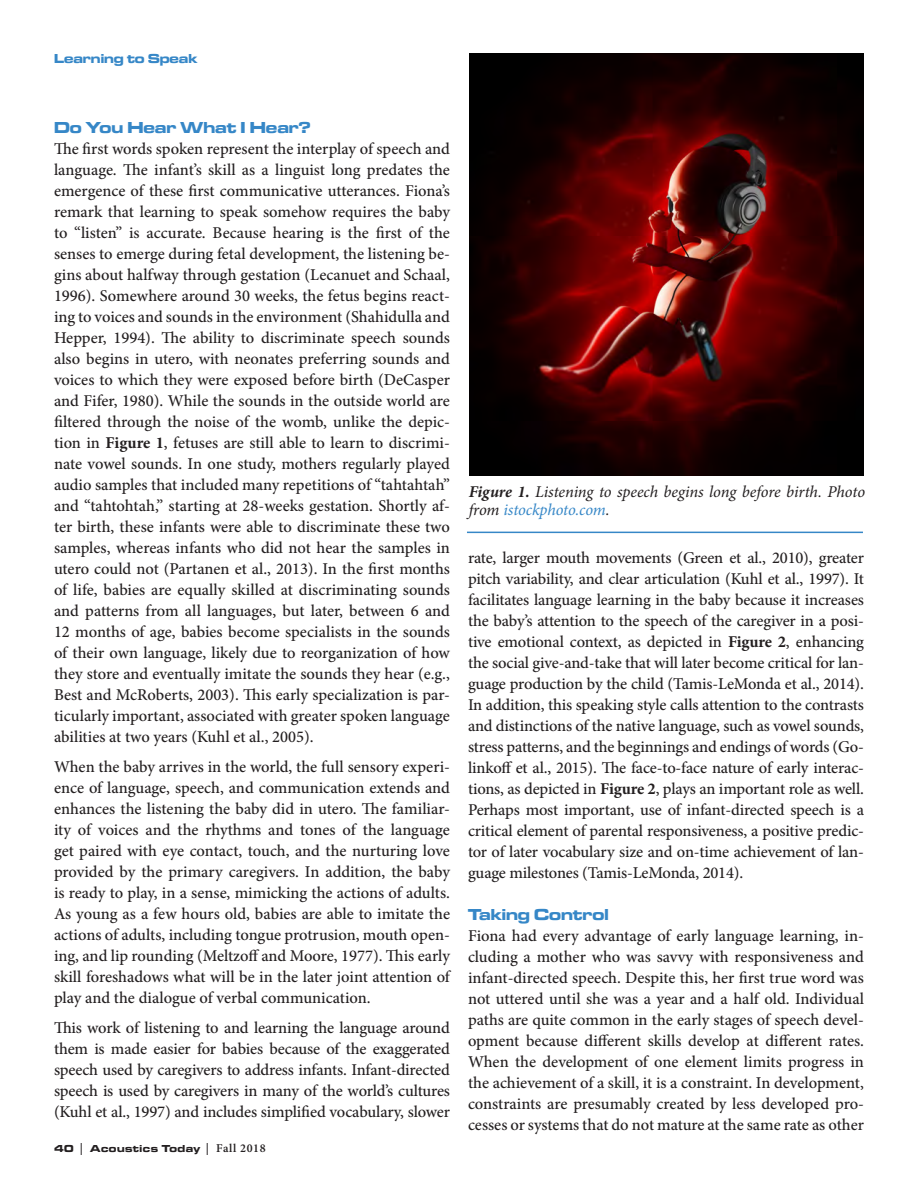
<style>
.page{position:relative;width:918px;height:1188px;background:#fff}
.page>*{position:absolute;margin:0;border:0;box-sizing:border-box;transform-origin:0 0}
.t1{font:500 16.5px/21px "Minion Pro";letter-spacing:-.005em;color:#231f20;text-align:justify}
.figure_captions{font:italic 16.5px/18px "Minion Pro";letter-spacing:-.01em;color:#231f20}
.subhead2{font:700 16.5px "Microgramma Ext D";color:#3687c7}
.page_headers{font:700 13.5px "Microgramma Ext D";color:#3687c7}
.t2{font:700 10.5px "Microgramma Ext D";letter-spacing:.05em;color:#231f20}
.s1{font-weight:700}
.s2{font-family:"Minion Pro";font-weight:600;font-size:12px}
.s3{color:#3687c7}
</style>
<div class="page">
<img style="left:470px;top:53px;width:394px;height:422px">
<hr style="left:467px;top:532px;width:396px;height:1px;background:#3687c7">
<p class="page_headers" style="left:54px;top:49px;width:145px">Learning to Speak</p>
<p class="subhead2" style="left:54px;top:116px;width:258px">Do You Hear What I Hear?</p>
<p class="t1" style="left:54px;top:138px;width:398px">The first words spoken represent the interplay of speech and language. The infant’s skill as a linguist long predates the emergence of these first communicative utterances. Fiona’s remark that learning to speak somehow requires the baby to “listen” is accurate. Because hearing is the first of the senses to emerge during fetal development, the listening be&shy;gins about halfway through gestation (Lecanuet and Schaal, 1996). Somewhere around 30 weeks, the fetus begins react&shy;ing to voices and sounds in the environment (Shahidulla and Hepper, 1994). The ability to discriminate speech sounds also begins in utero, with neonates preferring sounds and voices to which they were exposed before birth (DeCasper and Fifer, 1980). While the sounds in the outside world are filtered through the noise of the womb, unlike the depic&shy;tion in <span class="s1">Figure 1</span>, fetuses are still able to learn to discrimi&shy;nate vowel sounds. In one study, mothers regularly played audio samples that included many repetitions of “tahtahtah” and “tahtohtah,” starting at 28-weeks gestation. Shortly af&shy;ter birth, these infants were able to discriminate these two samples, whereas infants who did not hear the samples in utero could not (Partanen et al., 2013). In the first months of life, babies are equally skilled at discriminating sounds and patterns from all languages, but later, between 6 and 12 months of age, babies become specialists in the sounds of their own language, likely due to reorganization of how they store and eventually imitate the sounds they hear (e.g., Best and McRoberts, 2003). This early specialization is par&shy;ticularly important, associated with greater spoken language abilities at two years (Kuhl et al., 2005).</p>
<p class="t1" style="left:54px;top:757px;width:398px">When the baby arrives in the world, the full sensory experi&shy;ence of language, speech, and communication extends and enhances the listening the baby did in utero. The familiar&shy;ity of voices and the rhythms and tones of the language get paired with eye contact, touch, and the nurturing love provided by the primary caregivers. In addition, the baby is ready to play, in a sense, mimicking the actions of adults.<br>As young as a few hours old, babies are able to imitate the actions of adults, including tongue protrusion, mouth open&shy;ing, and lip rounding (Meltzoff and Moore, 1977). This early skill foreshadows what will be in the later joint attention of play and the dialogue of verbal communication.</p>
<p class="t1" style="left:54px;top:1018px;width:398px">This work of listening to and learning the language around them is made easier for babies because of the exaggerated speech used by caregivers to address infants. Infant-directed speech is used by caregivers in many of the world’s cultures (Kuhl et al., 1997) and includes simplified vocabulary, slower</p>
<p class="t2" style="left:54px;top:1141px;width:213px">40 <span class="s2">|</span> Acoustics Today <span class="s2">| Fall 2018</span></p>
<p class="figure_captions" style="left:469px;top:483px;width:398px"><span class="s1">Figure 1.</span> Listening to speech begins long before birth. Photo from <span class="s3">istockphoto.com</span>.</p>
<p class="t1" style="left:468px;top:548px;width:398px">rate, larger mouth movements (Green et al., 2010), greater pitch variability, and clear articulation (Kuhl et al., 1997). It facilitates language learning in the baby because it increases the baby’s attention to the speech of the caregiver in a posi&shy;tive emotional context, as depicted in <span class="s1">Figure 2</span>, enhancing the social give-and-take that will later become critical for lan&shy;guage production by the child (Tamis-LeMonda et al., 2014).<br>In addition, this speaking style calls attention to the contrasts and distinctions of the native language, such as vowel sounds, stress patterns, and the beginnings and endings of words (Go&shy;linkoff et al., 2015). The face-to-face nature of early interac&shy;tions, as depicted in <span class="s1">Figure 2</span>, plays an important role as well.<br>Perhaps most important, use of infant-directed speech is a critical element of parental responsiveness, a positive predic&shy;tor of later vocabulary size and on-time achievement of lan&shy;guage milestones (Tamis-LeMonda, 2014).</p>
<p class="subhead2" style="left:468px;top:904px;width:142px">Taking Control</p>
<p class="t1" style="left:468px;top:926px;width:398px">Fiona had every advantage of early language learning, in&shy;cluding a mother who was savvy with responsiveness and infant-directed speech. Despite this, her first true word was not uttered until she was a year and a half old. Individual paths are quite common in the early stages of speech devel&shy;opment because different skills develop at different rates.<br>When the development of one element limits progress in the achievement of a skill, it is a constraint. In development, constraints are presumably created by less developed pro&shy;cesses or systems that do not mature at the same rate as other</p>
</div>
